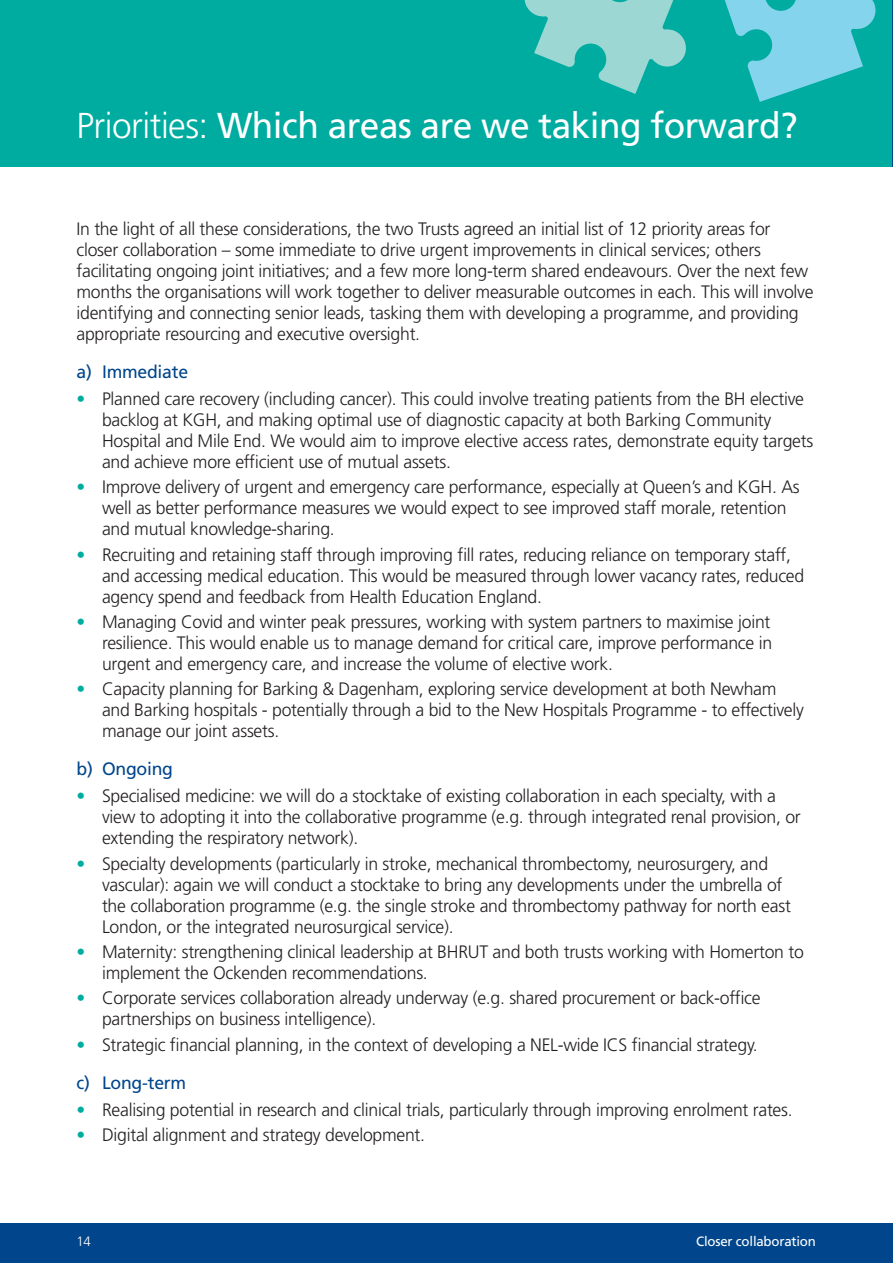
<style>
.page{position:relative;width:893px;height:1263px;background:#fff}
.page>*{position:absolute;margin:0;border:0;box-sizing:border-box;transform-origin:0 0}
.t1{font:36px "Frutiger LT Std";letter-spacing:-.015em;color:#fff}
.t2{font:300 18px/21px "Frutiger LT Std";letter-spacing:-.015em;color:#231f20}
.t3{font:18px "Frutiger LT Std";letter-spacing:-.015em;color:#01468c}
.t4{font:13.5px "Frutiger LT Std";letter-spacing:-.015em;color:#fff}
.t5{font:300 13.5px "Frutiger LT Std";color:#fff}
.s1{font-weight:300}
.s2{color:#00aca0}
</style>
<div class="page">
<div style="left:0;top:1223px;width:893px;height:40px;background:#01468c"></div>
<div style="left:0;top:0;width:893px;height:167px;background:#00aca0"></div>
<svg style="left:524px;top:0;width:162px;height:94px"></svg>
<svg style="left:724px;top:0;width:152px;height:102px"></svg>
<hr style="left:892px;top:0;width:1px;height:167px;background:#01468c">
<p class="t1" style="left:77px;top:104px;width:723px"><span class="s1">Priorities:</span> Which areas are we taking forward?</p>
<p class="t2" style="left:77px;top:218px;width:739px">In the light of all these considerations, the two Trusts agreed an initial list of 12 priority areas for closer collaboration – some immediate to drive urgent improvements in clinical services; others facilitating ongoing joint initiatives; and a few more long-term shared endeavours. Over the next few months the organisations will work together to deliver measurable outcomes in each. This will involve identifying and connecting senior leads, tasking them with developing a programme, and providing appropriate resourcing and executive oversight.</p>
<p class="t3" style="left:77px;top:361px;width:113px">a) Immediate</p>
<p class="t2" style="left:102px;top:389px;width:713px;text-indent:-25px"><span class="s2">•</span> Planned care recovery (including cancer). This could involve treating patients from the BH elective backlog at KGH, and making optimal use of diagnostic capacity at both Barking Community Hospital and Mile End. We would aim to improve elective access rates, demonstrate equity targets and achieve more efficient use of mutual assets.</p>
<p class="t2" style="left:102px;top:477px;width:699px;text-indent:-25px"><span class="s2">•</span> Improve delivery of urgent and emergency care performance, especially at Queen’s and KGH. As well as better performance measures we would expect to see improved staff morale, retention and mutual knowledge-sharing.</p>
<p class="t2" style="left:102px;top:544px;width:704px;text-indent:-25px"><span class="s2">•</span> Recruiting and retaining staff through improving fill rates, reducing reliance on temporary staff, and accessing medical education. This would be measured through lower vacancy rates, reduced agency spend and feedback from Health Education England.</p>
<p class="t2" style="left:102px;top:611px;width:672px;text-align:justify;text-indent:-25px"><span class="s2">•</span> Managing Covid and winter peak pressures, working with system partners to maximise joint resilience. This would enable us to manage demand for critical care, improve performance in urgent and emergency care, and increase the volume of elective work.</p>
<p class="t2" style="left:102px;top:679px;width:703px;text-indent:-25px"><span class="s2">•</span> Capacity planning for Barking &amp; Dagenham, exploring service development at both Newham and Barking hospitals - potentially through a bid to the New Hospitals Programme - to effectively manage our joint assets.</p>
<p class="t3" style="left:77px;top:758px;width:98px">b) Ongoing</p>
<p class="t2" style="left:102px;top:786px;width:700px;text-indent:-25px"><span class="s2">•</span> Specialised medicine: we will do a stocktake of existing collaboration in each specialty, with a view to adopting it into the collaborative programme (e.g. through integrated renal provision, or extending the respiratory network).</p>
<p class="t2" style="left:102px;top:853px;width:690px;text-indent:-25px"><span class="s2">•</span> Specialty developments (particularly in stroke, mechanical thrombectomy, neurosurgery, and vascular): again we will conduct a stocktake to bring any developments under the umbrella of the collaboration programme (e.g. the single stroke and thrombectomy pathway for north east London, or the integrated neurosurgical service).</p>
<p class="t2" style="left:102px;top:941px;width:703px;text-indent:-25px"><span class="s2">•</span> Maternity: strengthening clinical leadership at BHRUT and both trusts working with Homerton to implement the Ockenden recommendations.</p>
<p class="t2" style="left:102px;top:988px;width:660px;text-indent:-25px"><span class="s2">•</span> Corporate services collaboration already underway (e.g. shared procurement or back-office partnerships on business intelligence).</p>
<p class="t2" style="left:77px;top:1034px;width:683px"><span class="s2">•</span> Strategic financial planning, in the context of developing a NEL-wide ICS financial strategy.</p>
<p class="t3" style="left:77px;top:1072px;width:111px">c) Long-term</p>
<p class="t2" style="left:77px;top:1099px;width:718px"><span class="s2">•</span> Realising potential in research and clinical trials, particularly through improving enrolment rates.</p>
<p class="t2" style="left:77px;top:1125px;width:350px"><span class="s2">•</span> Digital alignment and strategy development.</p>
<p class="t5" style="left:77px;top:1233px;width:16px">14</p>
<p class="t4" style="left:696px;top:1233px;width:121px">Closer collaboration</p>
</div>
